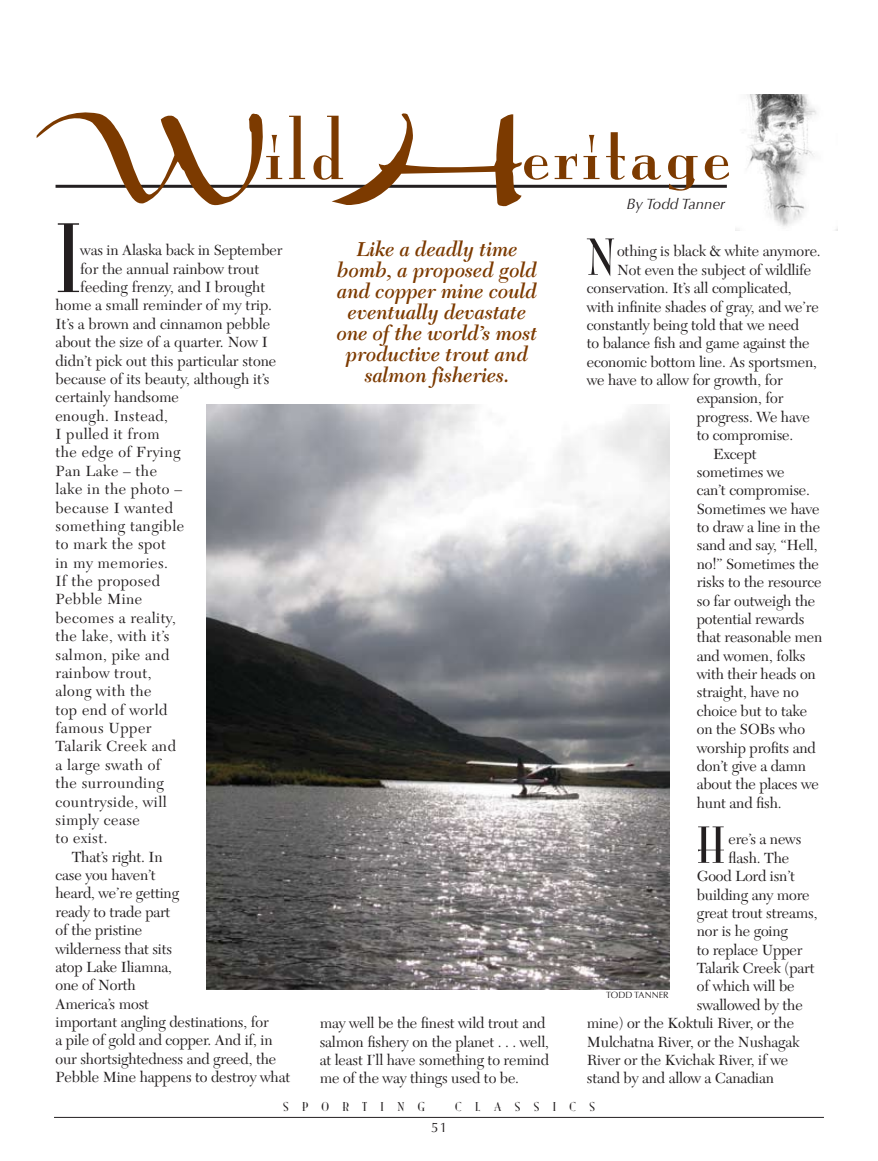
<style>
.page{position:relative;width:878px;height:1161px;background:#fff}
.page>*{position:absolute;margin:0;border:0;box-sizing:border-box;transform-origin:0 0}
.t1{font:121.65px "Dragonwick";color:#7c3a00}
.t2{font:103.2px "Mona Lisa Solid";color:#231f20}
.t3{font:96px "Mona Lisa Solid";letter-spacing:.05em;color:#7c3a00}
.t4{font:54.45px "Mona Lisa Solid";color:#231f20}
.t5{font:italic 600 21px/21px "New Caledonia";letter-spacing:-.01em;color:#7c3a00;text-align:center}
.t6{font:15.3px/18.3px "New Caledonia";letter-spacing:-.01em;color:#231f20}
.t7{font:15.3px "New Caledonia";letter-spacing:.03em;color:#231f20}
.t8{font:italic 15px "Optima";color:#231f20}
.t9{font:13.5px "Mona Lisa Solid";letter-spacing:1em;color:#231f20}
.t10{font:13.5px "Optima";color:#231f20}
.t11{font:9px "Optima";color:#231f20}
.s1{font-family:"Dragonwick";font-size:121.65px}
</style>
<div class="page">
<img style="left:207px;top:404px;width:462px;height:586px">
<hr style="left:54px;top:1117px;width:770px;height:1px;background:#231f20">
<img style="left:735px;top:95px;width:102px;height:135px">
<hr style="left:56px;top:185px;width:670px;height:3px;background:#231f20">
<h3 class="t3" style="left:25px;top:100px;width:320px"><span class="s1">W</span> ild</h3>
<h1 class="t1" style="left:322px;top:113px;width:211px">H</h1>
<h3 class="t3" style="left:522px;top:100px;width:209px">eritage</h3>
<p class="t8" style="left:626px;top:195px;width:100px">By Todd Tanner</p>
<h2 class="t2" style="left:56px;top:207px;width:27px">I</h2>
<p class="t6" style="left:80px;top:241px;width:204px">was in Alaska back in September</p>
<p class="t6" style="left:80px;top:260px;width:180px">for the annual rainbow trout</p>
<p class="t6" style="left:80px;top:278px;width:186px">feeding frenzy, and I brought</p>
<p class="t6" style="left:56px;top:297px;width:218px">home a small reminder of my trip.</p>
<p class="t6" style="left:56px;top:315px;width:216px">It’s a brown and cinnamon pebble</p>
<p class="t6" style="left:56px;top:333px;width:214px">about the size of a quarter. Now I</p>
<p class="t6" style="left:56px;top:352px;width:222px">didn’t pick out this particular stone</p>
<p class="t6" style="left:56px;top:370px;width:216px">because of its beauty, although it’s</p>
<p class="t6" style="left:56px;top:388px;width:125px">certainly handsome</p>
<p class="t7" style="left:56px;top:407px;width:114px">enough. Instead,</p>
<p class="t7" style="left:56px;top:425px;width:106px">I pulled it from</p>
<p class="t7" style="left:56px;top:444px;width:126px">the edge of Frying</p>
<p class="t7" style="left:56px;top:462px;width:103px">Pan Lake – the</p>
<p class="t7" style="left:56px;top:480px;width:128px">lake in the photo –</p>
<p class="t7" style="left:56px;top:499px;width:119px">because I wanted</p>
<p class="t7" style="left:56px;top:517px;width:130px">something tangible</p>
<p class="t7" style="left:56px;top:535px;width:112px">to mark the spot</p>
<p class="t7" style="left:56px;top:554px;width:114px">in my memories.</p>
<p class="t7" style="left:56px;top:572px;width:106px">If the proposed</p>
<p class="t7" style="left:56px;top:591px;width:88px">Pebble Mine</p>
<p class="t7" style="left:56px;top:609px;width:122px">becomes a reality,</p>
<p class="t7" style="left:56px;top:627px;width:115px">the lake, with it’s</p>
<p class="t7" style="left:56px;top:646px;width:115px">salmon, pike and</p>
<p class="t7" style="left:56px;top:664px;width:98px">rainbow trout,</p>
<p class="t7" style="left:56px;top:682px;width:97px">along with the</p>
<p class="t7" style="left:56px;top:701px;width:113px">top end of world</p>
<p class="t7" style="left:56px;top:719px;width:98px">famous Upper</p>
<p class="t7" style="left:56px;top:738px;width:122px">Talarik Creek and</p>
<p class="t7" style="left:56px;top:756px;width:107px">a large swath of</p>
<p class="t7" style="left:56px;top:774px;width:110px">the surrounding</p>
<p class="t7" style="left:56px;top:793px;width:113px">countryside, will</p>
<p class="t7" style="left:56px;top:811px;width:86px">simply cease</p>
<p class="t6" style="left:56px;top:829px;width:54px">to exist.</p>
<p class="t6" style="left:72px;top:848px;width:92px">That’s right. In</p>
<p class="t6" style="left:56px;top:866px;width:102px">case you haven’t</p>
<p class="t6" style="left:56px;top:885px;width:125px">heard, we’re getting</p>
<p class="t6" style="left:56px;top:903px;width:116px">ready to trade part</p>
<p class="t6" style="left:56px;top:921px;width:88px">of the pristine</p>
<p class="t6" style="left:56px;top:940px;width:118px">wilderness that sits</p>
<p class="t6" style="left:56px;top:958px;width:118px">atop Lake Iliamna,</p>
<p class="t6" style="left:56px;top:976px;width:82px">one of North</p>
<p class="t6" style="left:56px;top:995px;width:95px">America’s most</p>
<p class="t6" style="left:56px;top:1013px;width:215px">important angling destinations, for</p>
<p class="t6" style="left:56px;top:1032px;width:219px">a pile of gold and copper. And if, in</p>
<p class="t6" style="left:56px;top:1050px;width:222px">our shortsightedness and greed, the</p>
<p class="t6" style="left:56px;top:1068px;width:236px">Pebble Mine happens to destroy what</p>
<h3 class="t5" style="left:337px;top:239px;width:202px">Like a deadly time bomb, a proposed gold and copper mine could eventually devastate one of the world’s most productive trout and salmon fisheries.</h3>
<p class="t6" style="left:320px;top:1014px;width:231px">may well be the finest wild trout and salmon fishery on the planet . . . well, at least I’ll have something to remind me of the way things used to be.</p>
<h3 class="t4" style="left:586px;top:230px;width:30px">N</h3>
<p class="t6" style="left:617px;top:243px;width:205px">othing is black &amp; white anymore.</p>
<p class="t6" style="left:617px;top:261px;width:196px">Not even the subject of wildlife</p>
<p class="t6" style="left:586px;top:279px;width:206px">conservation. It’s all complicated,</p>
<p class="t6" style="left:586px;top:298px;width:233px">with infinite shades of gray, and we’re</p>
<p class="t6" style="left:586px;top:316px;width:214px">constantly being told that we need</p>
<p class="t6" style="left:586px;top:334px;width:224px">to balance fish and game against the</p>
<p class="t6" style="left:586px;top:353px;width:232px">economic bottom line. As sportsmen,</p>
<p class="t6" style="left:586px;top:371px;width:197px">we have to allow for growth, for</p>
<p class="t6" style="left:696px;top:390px;width:88px">expansion, for</p>
<p class="t6" style="left:696px;top:408px;width:114px">progress. We have</p>
<p class="t6" style="left:696px;top:426px;width:98px">to compromise.</p>
<p class="t6" style="left:713px;top:445px;width:45px">Except</p>
<p class="t6" style="left:696px;top:463px;width:89px">sometimes we</p>
<p class="t6" style="left:696px;top:481px;width:115px">can’t compromise.</p>
<p class="t6" style="left:696px;top:500px;width:124px">Sometimes we have</p>
<p class="t6" style="left:696px;top:518px;width:125px">to draw a line in the</p>
<p class="t6" style="left:696px;top:537px;width:122px">sand and say, “Hell,</p>
<p class="t6" style="left:696px;top:555px;width:124px">no!” Sometimes the</p>
<p class="t6" style="left:696px;top:573px;width:126px">risks to the resource</p>
<p class="t6" style="left:696px;top:592px;width:120px">so far outweigh the</p>
<p class="t6" style="left:696px;top:610px;width:109px">potential rewards</p>
<p class="t6" style="left:696px;top:628px;width:127px">that reasonable men</p>
<p class="t6" style="left:696px;top:647px;width:110px">and women, folks</p>
<p class="t6" style="left:696px;top:665px;width:120px">with their heads on</p>
<p class="t6" style="left:696px;top:684px;width:103px">straight, have no</p>
<p class="t6" style="left:696px;top:702px;width:112px">choice but to take</p>
<p class="t6" style="left:696px;top:720px;width:110px">on the SOBs who</p>
<p class="t6" style="left:696px;top:739px;width:120px">worship profits and</p>
<p class="t6" style="left:696px;top:757px;width:111px">don’t give a damn</p>
<p class="t6" style="left:696px;top:775px;width:124px">about the places we</p>
<p class="t6" style="left:696px;top:794px;width:86px">hunt and fish.</p>
<h3 class="t4" style="left:696px;top:818px;width:30px">H</h3>
<p class="t6" style="left:728px;top:831px;width:74px">ere’s a news</p>
<p class="t6" style="left:728px;top:849px;width:62px">flash. The</p>
<p class="t6" style="left:696px;top:867px;width:100px">Good Lord isn’t</p>
<p class="t6" style="left:696px;top:886px;width:114px">building any more</p>
<p class="t6" style="left:696px;top:904px;width:122px">great trout streams,</p>
<p class="t6" style="left:696px;top:922px;width:93px">nor is he going</p>
<p class="t6" style="left:696px;top:941px;width:107px">to replace Upper</p>
<p class="t6" style="left:696px;top:959px;width:119px">Talarik Creek (part</p>
<p class="t6" style="left:696px;top:978px;width:99px">of which will be</p>
<p class="t6" style="left:696px;top:996px;width:107px">swallowed by the</p>
<p class="t6" style="left:586px;top:1014px;width:209px">mine) or the Koktuli River, or the</p>
<p class="t6" style="left:586px;top:1033px;width:214px">Mulchatna River, or the Nushagak</p>
<p class="t6" style="left:586px;top:1051px;width:203px">River or the Kvichak River, if we</p>
<p class="t6" style="left:586px;top:1069px;width:189px">stand by and allow a Canadian</p>
<p class="t11" style="left:606px;top:990px;width:64px">TODD TANNER</p>
<p class="t9" style="left:283px;top:1100px;width:143px">SPORTING</p>
<p class="t9" style="left:455px;top:1100px;width:141px">CLASSICS</p>
<p class="t10" style="left:431px;top:1120px;width:18px">51</p>
</div>
